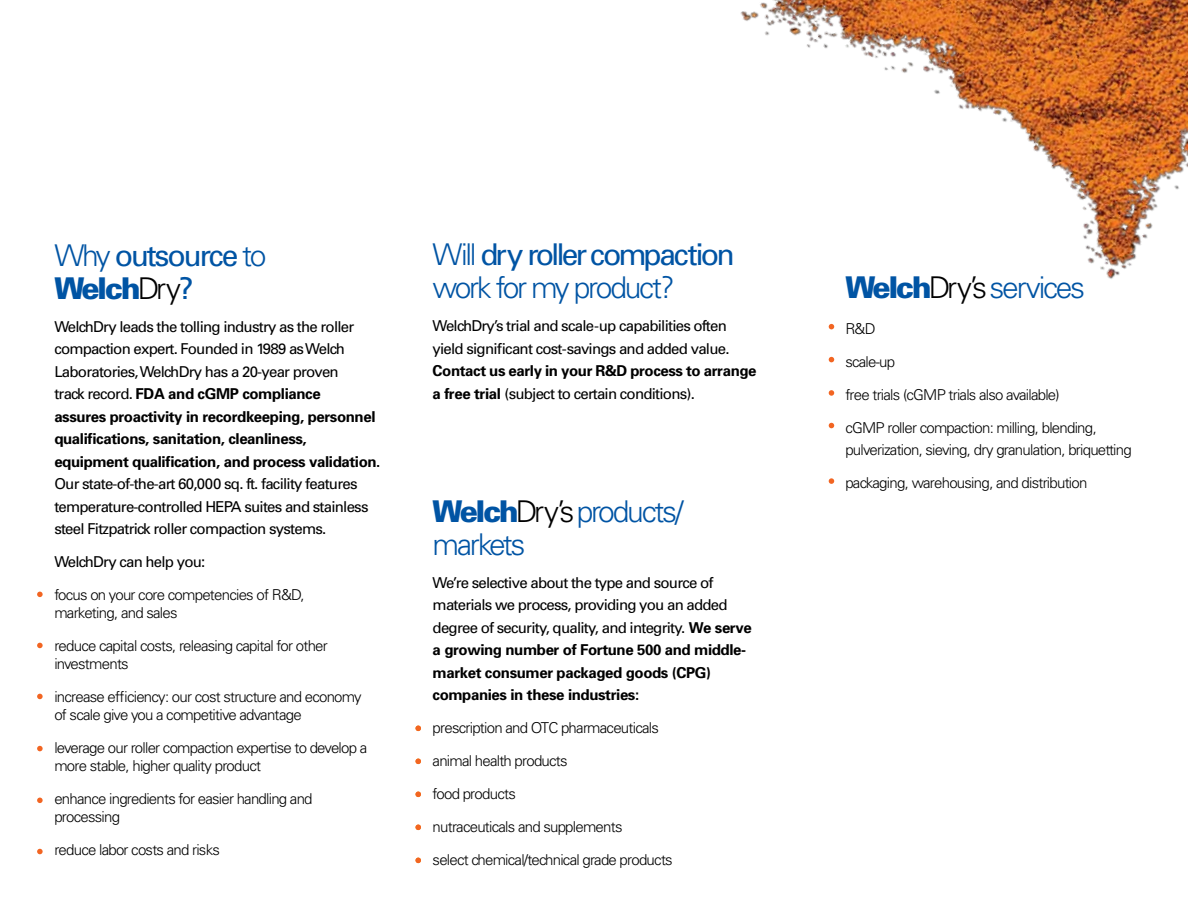
<style>
.page{position:relative;width:1188px;height:918px;background:#fff}
.page>*{position:absolute;margin:0;border:0;box-sizing:border-box;transform-origin:0 0}
.t1{font:300 30px/33px "Univers";letter-spacing:-.075em;color:#0054a4}
.t2{font:30px/33px "Univers";letter-spacing:-.075em;color:#0054a4}
.t3{font:300 15px/18px "Univers";letter-spacing:-.05em;color:#000}
.t4{font:15px/22.5px "Univers";letter-spacing:-.05em;color:#000}
.t5{font:700 15px/22.5px "Univers";letter-spacing:-.025em;color:#000}
.s1{font-weight:300}
.s2{font-weight:900}
.s3{font-weight:300;color:#000}
.s4{font-weight:400}
.s5{color:#000}
.s6{font-weight:700}
</style>
<div class="page">
<svg style="left:416px;top:726px;width:5px;height:5px"></svg>
<svg style="left:416px;top:759px;width:5px;height:5px"></svg>
<svg style="left:416px;top:792px;width:5px;height:5px"></svg>
<svg style="left:416px;top:825px;width:5px;height:5px"></svg>
<svg style="left:416px;top:858px;width:5px;height:5px"></svg>
<svg style="left:829px;top:478px;width:5px;height:6px"></svg>
<img style="left:740px;top:0;width:448px;height:429px">
<svg style="left:829px;top:324px;width:5px;height:5px"></svg>
<svg style="left:829px;top:357px;width:5px;height:5px"></svg>
<svg style="left:829px;top:390px;width:5px;height:6px"></svg>
<svg style="left:829px;top:423px;width:5px;height:5px"></svg>
<svg style="left:37px;top:849px;width:6px;height:5px"></svg>
<svg style="left:37px;top:798px;width:6px;height:5px"></svg>
<svg style="left:37px;top:746px;width:6px;height:5px"></svg>
<svg style="left:37px;top:694px;width:6px;height:5px"></svg>
<svg style="left:37px;top:643px;width:6px;height:5px"></svg>
<svg style="left:37px;top:592px;width:6px;height:5px"></svg>
<h1 class="t2" style="left:54px;top:238px;width:214px"><span class="s1">Why</span> outsource <span class="s1">to<br></span><span class="s2">Welch</span><span class="s3">Dry</span>?</h1>
<p class="t5" style="left:54px;top:315px;width:328px"><span class="s4">WelchDry leads the tolling industry as the roller compaction expert. Founded in 1989 as Welch Laboratories, WelchDry has a 20-year proven<br>track record.</span> FDA and cGMP compliance<br>assures proactivity in recordkeeping, personnel qualifications, sanitation, cleanliness, equipment qualification, and process validation.</p>
<p class="t4" style="left:54px;top:472px;width:316px">Our state-of-the-art 60,000 sq. ft. facility features temperature-controlled HEPA suites and stainless steel Fitzpatrick roller compaction systems.</p>
<p class="t4" style="left:54px;top:550px;width:153px">WelchDry can help you:</p>
<p class="t3" style="left:54px;top:586px;width:252px">focus on your core competencies of R&amp;D, marketing, and sales</p>
<p class="t3" style="left:54px;top:637px;width:275px">reduce capital costs, releasing capital for other investments</p>
<p class="t3" style="left:54px;top:688px;width:309px">increase efficiency: our cost structure and economy of scale give you a competitive advantage</p>
<p class="t3" style="left:54px;top:739px;width:314px">leverage our roller compaction expertise to develop a more stable, higher quality product</p>
<p class="t3" style="left:54px;top:790px;width:260px">enhance ingredients for easier handling and processing</p>
<p class="t3" style="left:54px;top:841px;width:167px">reduce labor costs and risks</p>
<h1 class="t1" style="left:433px;top:238px;width:304px">Will <span class="s4">dry roller compaction </span>work for my product?</h1>
<p class="t4" style="left:433px;top:314px;width:298px">WelchDry’s trial and scale-up capabilities often yield significant cost-savings and added value.</p>
<p class="t5" style="left:433px;top:359px;width:326px">Contact us early in your R&amp;D process to arrange a free trial <span class="s4">(subject to certain conditions).</span></p>
<h1 class="t1" style="left:433px;top:495px;width:252px"><span class="s2">Welch</span><span class="s5">Dry’s</span>products/ markets</h1>
<p class="t4" style="left:433px;top:571px;width:321px">We’re selective about the type and source of materials we process, providing you an added degree of security, quality, and integrity. <span class="s6">We serve a growing number of Fortune 500 and middle&shy;market consumer packaged goods (CPG) companies in these industries:</span></p>
<p class="t3" style="left:433px;top:719px;width:228px">prescription and OTC pharmaceuticals</p>
<p class="t3" style="left:433px;top:752px;width:137px">animal health products</p>
<p class="t3" style="left:433px;top:785px;width:85px">food products</p>
<p class="t3" style="left:433px;top:818px;width:191px">nutraceuticals and supplements</p>
<p class="t3" style="left:433px;top:851px;width:242px">select chemical/technical grade products</p>
<h1 class="t1" style="left:845px;top:271px;width:241px"><span class="s2">Welch</span><span class="s5">Dry’s</span>services</h1>
<p class="t3" style="left:845px;top:319px;width:32px">R&amp;D</p>
<p class="t3" style="left:845px;top:352px;width:51px">scale-up</p>
<p class="t3" style="left:845px;top:385px;width:216px">free trials (cGMP trials also available)</p>
<p class="t3" style="left:845px;top:416px;width:288px;line-height:22.5px">cGMP roller compaction: milling, blending, pulverization, sieving, dry granulation, briquetting</p>
<p class="t3" style="left:845px;top:474px;width:244px">packaging, warehousing, and distribution</p>
</div>
